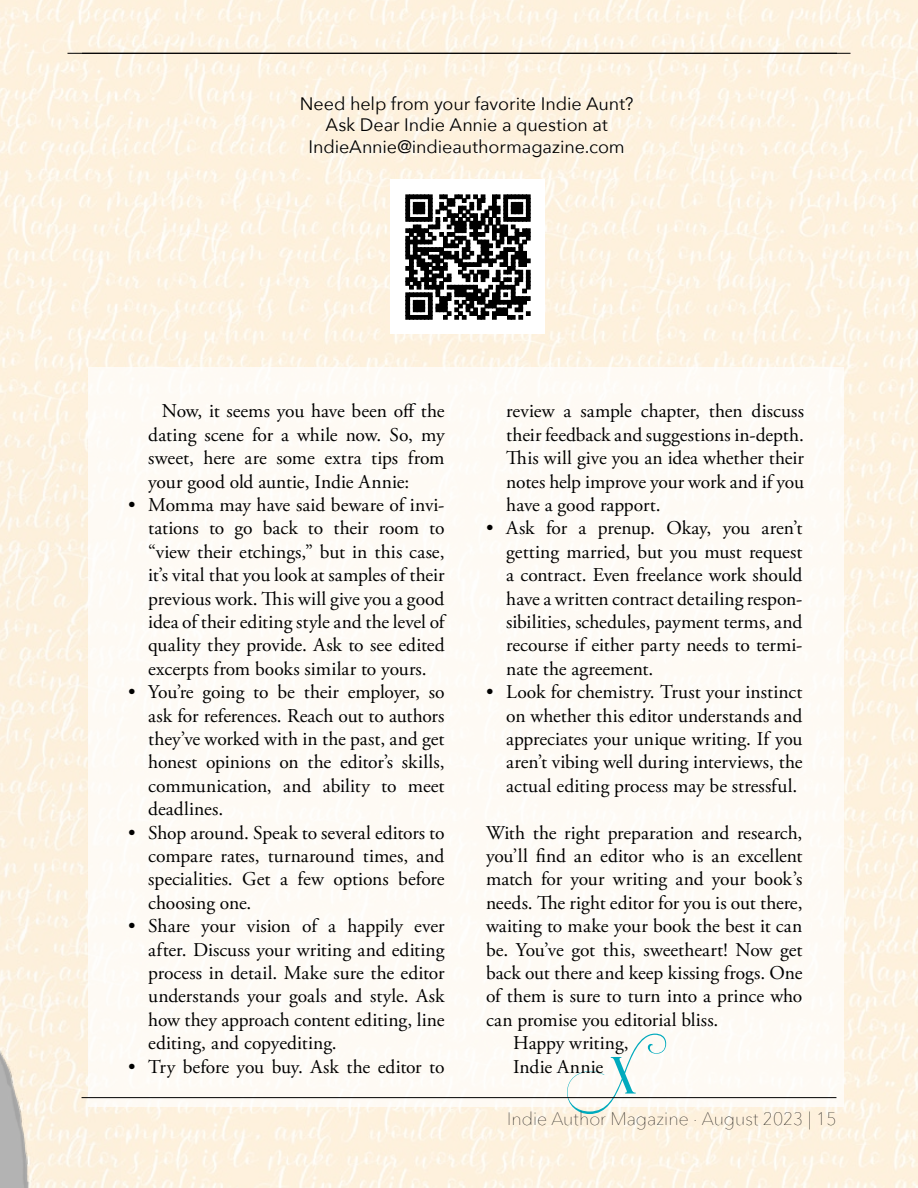
<style>
.page{position:relative;width:918px;height:1188px;background:#fff}
.page>*{position:absolute;margin:0;border:0;box-sizing:border-box;transform-origin:0 0}
.t1{font:54px "Desire Pro";color:#00aabd}
.t2{font:19.5px/23.4px "Adobe Garamond Pro";color:#000;text-align:justify}
.t3{font:18px/21.6px "Avenir Next";letter-spacing:-.005em;color:#000;text-align:center}
.t4{font:200 18px "Avenir Next";color:#000}
</style>
<div class="page">
<img style="left:0;top:0;width:918px;height:1188px">
<img style="left:0;top:436px;width:120px;height:752px">
<div style="left:88px;top:367px;width:756px;height:740px;background:#fefaf5"></div>
<div style="left:391px;top:180px;width:154px;height:154px;background:#fff"></div>
<svg style="left:406px;top:195px;width:124px;height:124px"></svg>
<hr style="left:82px;top:1097px;width:754px;height:1px;background:#000">
<hr style="left:68px;top:53px;width:782px;height:1px;background:#000">
<p class="t3" style="left:300px;top:92px;width:335px">Need help from your favorite Indie Aunt?<br>Ask Dear Indie Annie a question at<br>IndieAnnie@indieauthormagazine.com</p>
<p class="t2" style="left:148px;top:400px;width:298px;text-indent:13px">Now, it seems you have been off the dating scene for a while now. So, my sweet, here are some extra tips from your good old auntie, Indie Annie:</p>
<p class="t2" style="left:148px;top:494px;width:298px;text-indent:-20px">• Momma may have said beware of invi&shy;tations to go back to their room to “view their etchings,” but in this case, it’s vital that you look at samples of their previous work. This will give you a good idea of their editing style and the level of quality they provide. Ask to see edited excerpts from books similar to yours.</p>
<p class="t2" style="left:148px;top:681px;width:298px;text-indent:-20px">• You’re going to be their employer, so ask for references. Reach out to authors they’ve worked with in the past, and get honest opinions on the editor’s skills, communication, and ability to meet deadlines.</p>
<p class="t2" style="left:148px;top:821px;width:298px;text-indent:-20px">• Shop around. Speak to several editors to compare rates, turnaround times, and specialities. Get a few options before choosing one.</p>
<p class="t2" style="left:148px;top:915px;width:298px;text-indent:-20px">• Share your vision of a happily ever after. Discuss your writing and editing process in detail. Make sure the editor understands your goals and style. Ask how they approach content editing, line editing, and copyediting.</p>
<p class="t2" style="left:128px;top:1055px;width:318px">• Try before you buy. Ask the editor to</p>
<p class="t2" style="left:506px;top:400px;width:299px">review a sample chapter, then discuss their feedback and suggestions in-depth.<br>This will give you an idea whether their notes help improve your work and if you have a good rapport.</p>
<p class="t2" style="left:506px;top:517px;width:298px;text-indent:-20px">• Ask for a prenup. Okay, you aren’t getting married, but you must request a contract. Even freelance work should have a written contract detailing respon&shy;sibilities, schedules, payment terms, and recourse if either party needs to termi&shy;nate the agreement.</p>
<p class="t2" style="left:506px;top:681px;width:298px;text-indent:-20px">• Look for chemistry. Trust your instinct on whether this editor understands and appreciates your unique writing. If you aren’t vibing well during interviews, the actual editing process may be stressful.</p>
<p class="t2" style="left:486px;top:821px;width:318px">With the right preparation and research,</p>
<p class="t2" style="left:486px;top:845px;width:318px">you’ll find an editor who is an excellent</p>
<p class="t2" style="left:486px;top:868px;width:318px">match for your writing and your book’s</p>
<p class="t2" style="left:486px;top:892px;width:318px">needs. The right editor for you is out there,</p>
<p class="t2" style="left:486px;top:915px;width:318px">waiting to make your book the best it can</p>
<p class="t2" style="left:486px;top:938px;width:318px">be. You’ve got this, sweetheart! Now get</p>
<p class="t2" style="left:486px;top:962px;width:318px">back out there and keep kissing frogs. One</p>
<p class="t2" style="left:486px;top:985px;width:318px">of them is sure to turn into a prince who</p>
<p class="t2" style="left:486px;top:1009px;width:234px">can promise you editorial bliss.</p>
<p class="t2" style="left:513px;top:1032px;width:117px">Happy writing,</p>
<p class="t2" style="left:513px;top:1055px;width:92px">Indie Annie</p>
<p class="t4" style="left:507px;top:1104px;width:331px">Indie Author Magazine · August 2023 | 15</p>
<h1 class="t1" style="left:612px;top:1043px;width:101px">X</h1>
</div>
